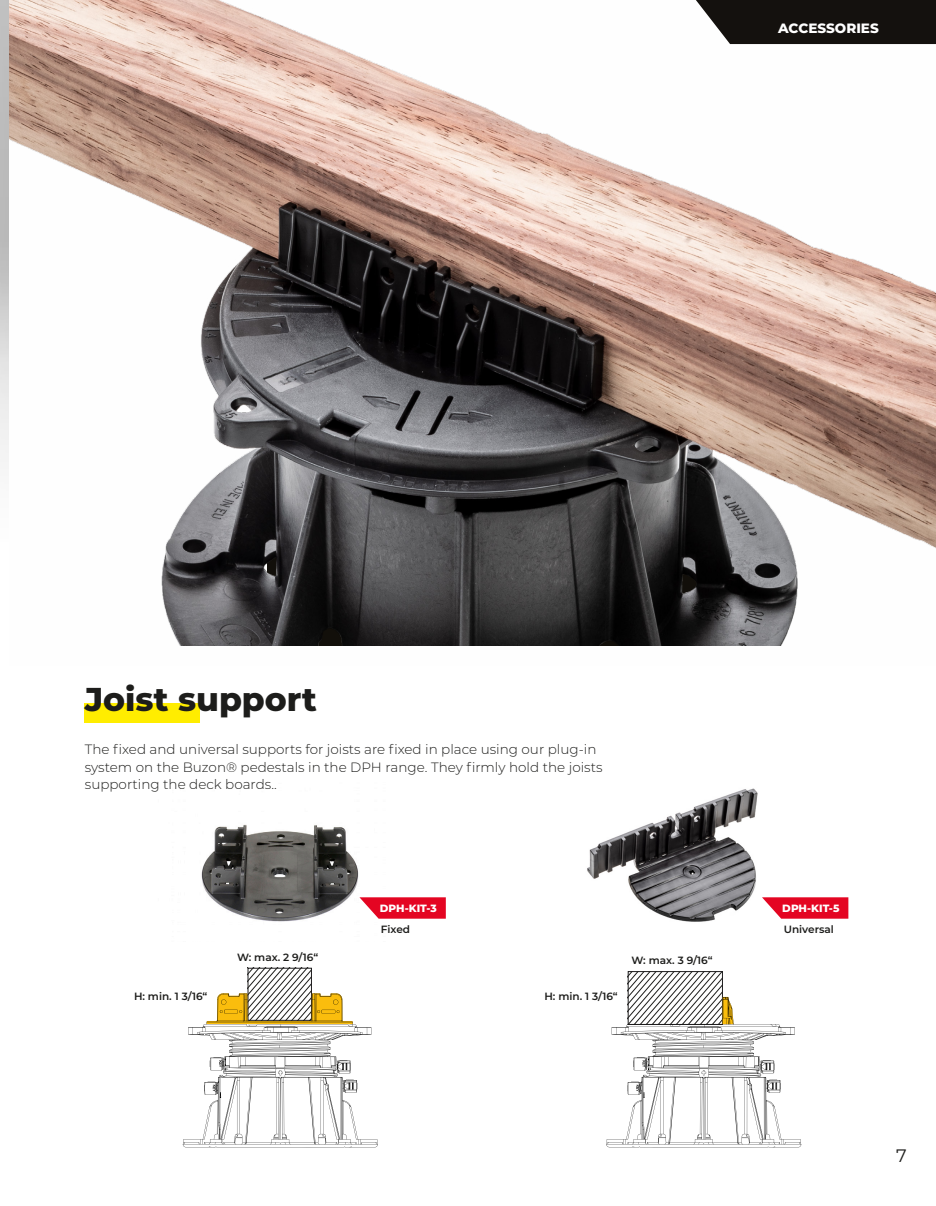
<style>
.page{position:relative;width:936px;height:1206px;background:#fff}
.page>*{position:absolute;margin:0;border:0;box-sizing:border-box;transform-origin:0 0}
.t1{font:800 33px "Montserrat";color:#1d1d1b}
.t2{font:18px "Montserrat";color:#1d1d1b}
.t3{font:300 13.5px/17.2px "Montserrat";color:#1d1d1b}
.t4{font:800 13.5px "Montserrat";color:#fff}
.t5{font:600 10.5px "Montserrat";color:#1d1d1b}
.t6{font:800 10.5px "Montserrat";color:#fff}
</style>
<div class="page">
<img style="left:587px;top:788px;width:171px;height:134px">
<img style="left:201px;top:824px;width:185px;height:98px">
<div style="left:84px;top:703px;width:116px;height:19px;background:#ffed00"></div>
<img style="left:9px;top:0;width:926px;height:645px">
<svg style="left:762px;top:897px;width:85px;height:21px;background:#e7233d"></svg>
<svg style="left:359px;top:897px;width:86px;height:21px;background:#e7243d"></svg>
<svg style="left:695px;top:0;width:240px;height:44px;background:#252320"></svg>
<svg style="left:606px;top:971px;width:194px;height:175px"></svg>
<svg style="left:183px;top:967px;width:194px;height:179px"></svg>
<p class="t4" style="left:777px;top:19px;width:102px">ACCESSORIES</p>
<h1 class="t1" style="left:85px;top:675px;width:233px">Joist support</h1>
<p class="t3" style="left:85px;top:740px;width:519px">The fixed and universal supports for joists are fixed in place using our plug-in system on the Buzon® pedestals in the DPH range. They firmly hold the joists supporting the deck boards..</p>
<p class="t6" style="left:379px;top:900px;width:58px">DPH-KIT-3</p>
<p class="t6" style="left:781px;top:900px;width:59px">DPH-KIT-5</p>
<p class="t5" style="left:381px;top:921px;width:31px">Fixed</p>
<p class="t5" style="left:783px;top:921px;width:52px">Universal</p>
<p class="t5" style="left:237px;top:949px;width:82px">W: max. 2 9/16“</p>
<p class="t5" style="left:631px;top:952px;width:82px">W: max. 3 9/16“</p>
<p class="t5" style="left:134px;top:988px;width:75px">H: min. 1 3/16“</p>
<p class="t5" style="left:544px;top:988px;width:75px">H: min. 1 3/16“</p>
<h2 class="t2" style="left:895px;top:1142px;width:12px">7</h2>
</div>
